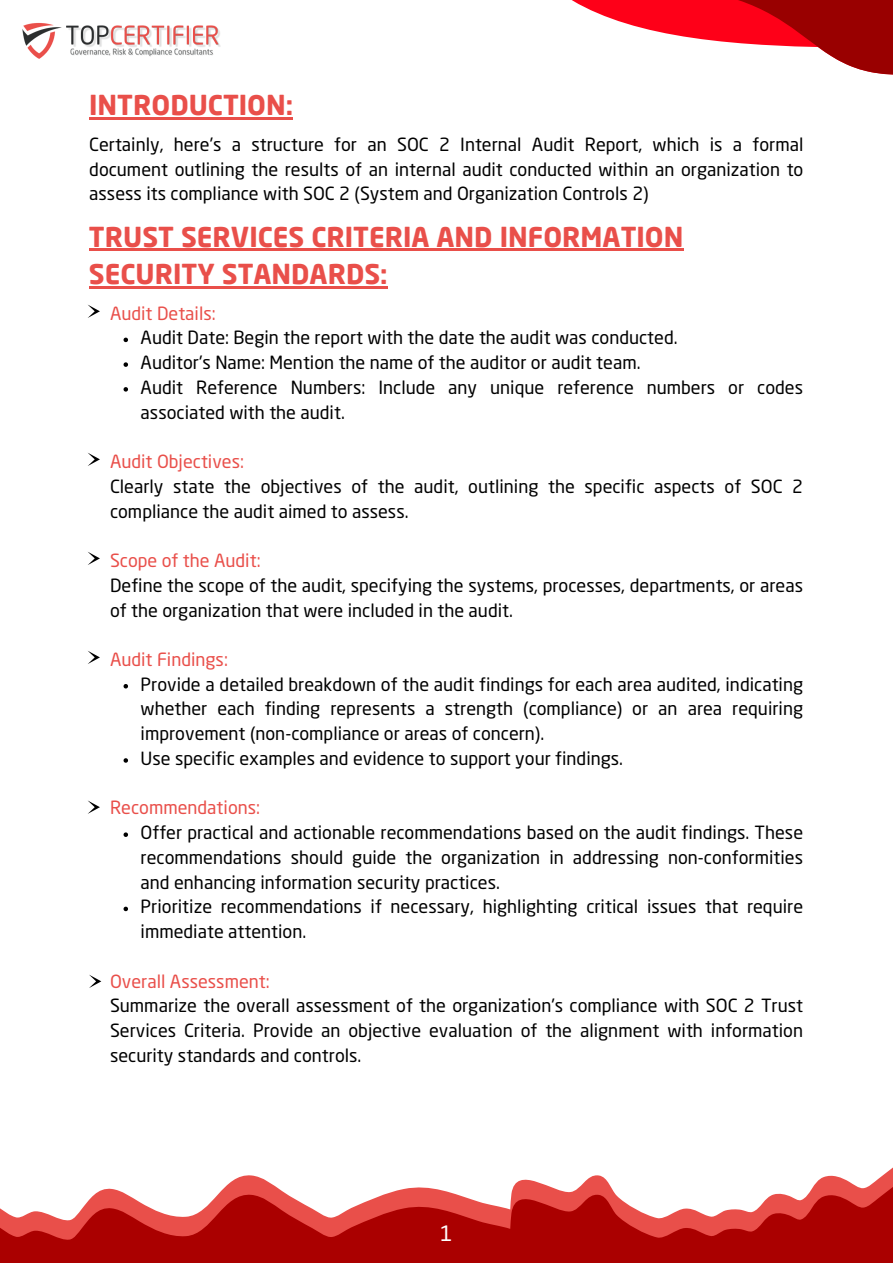
<style>
.page{position:relative;width:893px;height:1264px;background:#fff}
.page>*{position:absolute;margin:0;border:0;box-sizing:border-box;transform-origin:0 0}
.t1{font:700 27px/37px "Neo Sans";color:#e94f4a}
.t2{font:21px "Neo Sans Std";color:#fff}
.t3{font:18px/24.8px "Neo Sans Std";color:#000;text-align:justify}
.t4{font:18px "Neo Sans Std";color:#e94f4a}
</style>
<div class="page">
<img style="left:22px;top:22px;width:40px;height:37px">
<img style="left:66px;top:26px;width:155px;height:24px">
<img style="left:71px;top:49px;width:143px;height:8px">
<svg style="left:572px;top:0;width:320px;height:75px"></svg>
<hr style="left:89px;top:117px;width:204px;height:2px;background:#e94f4a">
<svg style="left:0;top:1176px;width:892px;height:86px;fill:#a00"></svg>
<hr style="left:89px;top:249px;width:594px;height:2px;background:#e94f4a">
<hr style="left:89px;top:286px;width:298px;height:2px;background:#e94f4a">
<svg style="left:123px;top:337px;width:5px;height:5px"></svg>
<svg style="left:123px;top:362px;width:5px;height:5px"></svg>
<svg style="left:123px;top:387px;width:5px;height:4px"></svg>
<svg style="left:123px;top:684px;width:5px;height:4px"></svg>
<svg style="left:123px;top:758px;width:5px;height:4px"></svg>
<svg style="left:123px;top:832px;width:5px;height:5px"></svg>
<svg style="left:123px;top:906px;width:5px;height:5px"></svg>
<svg style="left:88px;top:305px;width:12px;height:13px"></svg>
<svg style="left:88px;top:453px;width:12px;height:13px"></svg>
<svg style="left:88px;top:552px;width:12px;height:13px"></svg>
<svg style="left:88px;top:651px;width:12px;height:13px"></svg>
<svg style="left:88px;top:800px;width:12px;height:14px"></svg>
<svg style="left:89px;top:974px;width:12px;height:14px"></svg>
<p class="t1" style="left:89px;top:85px;width:205px">INTRODUCTION:</p>
<p class="t3" style="left:89px;top:134px;width:715px">Certainly, here's a structure for an SOC 2 Internal Audit Report, which is a formal document outlining the results of an internal audit conducted within an organization to assess its compliance with SOC 2 (System and Organization Controls 2)</p>
<p class="t1" style="left:89px;top:217px;width:596px">TRUST SERVICES CRITERIA AND INFORMATION<br>SECURITY STANDARDS:</p>
<p class="t4" style="left:110px;top:306px;width:107px">Audit Details:</p>
<p class="t3" style="left:141px;top:327px;width:538px">Audit Date: Begin the report with the date the audit was conducted.</p>
<p class="t3" style="left:141px;top:352px;width:501px">Auditor's Name: Mention the name of the auditor or audit team.</p>
<p class="t3" style="left:141px;top:377px;width:664px">Audit Reference Numbers: Include any unique reference numbers or codes associated with the audit.</p>
<p class="t4" style="left:110px;top:454px;width:135px">Audit Objectives:</p>
<p class="t3" style="left:110px;top:475px;width:694px">Clearly state the objectives of the audit, outlining the specific aspects of SOC 2 compliance the audit aimed to assess.</p>
<p class="t4" style="left:110px;top:553px;width:152px">Scope of the Audit:</p>
<p class="t3" style="left:110px;top:574px;width:694px">Define the scope of the audit, specifying the systems, processes, departments, or areas of the organization that were included in the audit.</p>
<p class="t4" style="left:110px;top:652px;width:119px">Audit Findings:</p>
<p class="t3" style="left:141px;top:673px;width:664px">Provide a detailed breakdown of the audit findings for each area audited, indicating whether each finding represents a strength (compliance) or an area requiring improvement (non-compliance or areas of concern).</p>
<p class="t3" style="left:141px;top:747px;width:484px">Use specific examples and evidence to support your findings.</p>
<p class="t4" style="left:110px;top:800px;width:152px">Recommendations:</p>
<p class="t3" style="left:141px;top:822px;width:664px">Offer practical and actionable recommendations based on the audit findings. These recommendations should guide the organization in addressing non-conformities and enhancing information security practices.</p>
<p class="t3" style="left:141px;top:896px;width:664px">Prioritize recommendations if necessary, highlighting critical issues that require immediate attention.</p>
<p class="t4" style="left:110px;top:973px;width:161px">Overall Assessment:</p>
<p class="t3" style="left:110px;top:995px;width:694px">Summarize the overall assessment of the organization's compliance with SOC 2 Trust Services Criteria. Provide an objective evaluation of the alignment with information security standards and controls.</p>
<p class="t2" style="left:440px;top:1225px;width:14px">1</p>
</div>
